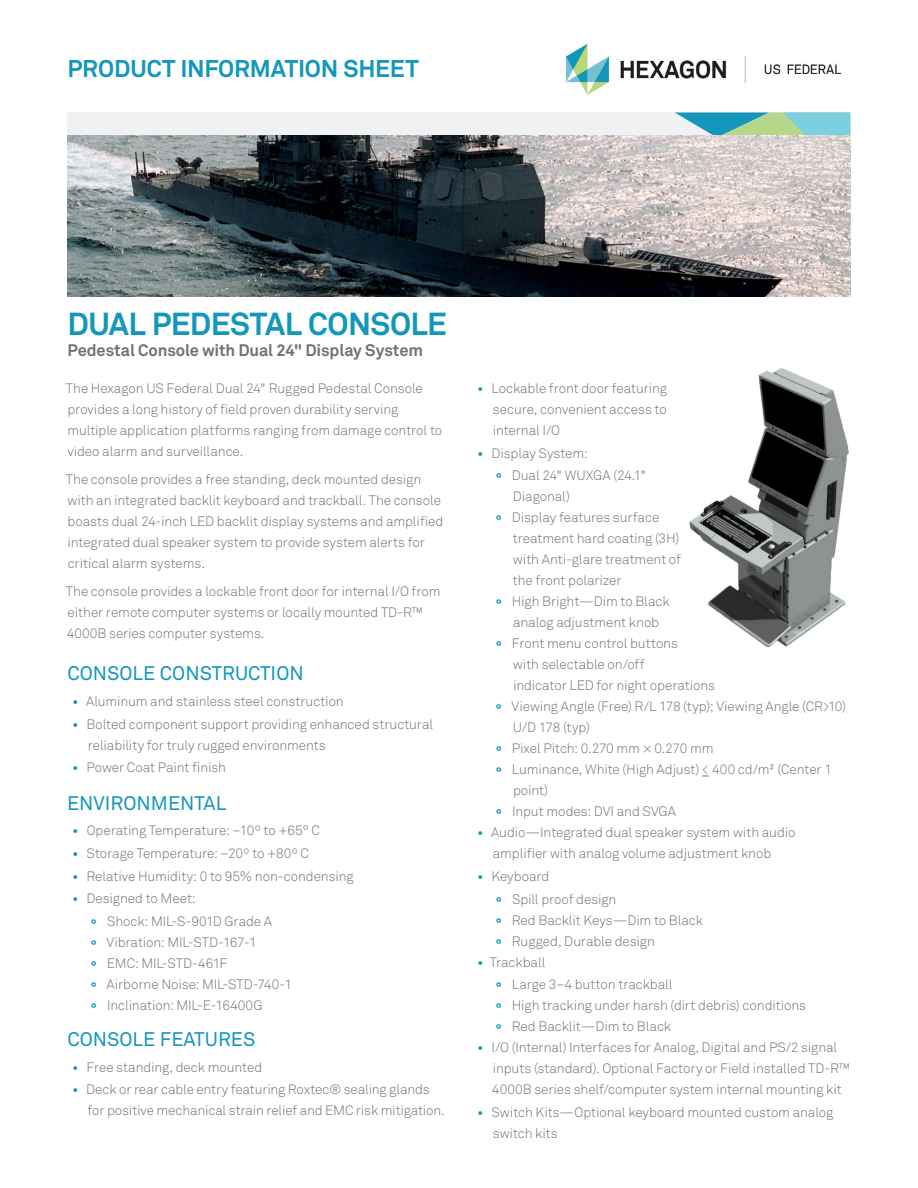
<style>
.page{position:relative;width:918px;height:1188px;background:#fff}
.page>*{position:absolute;margin:0;border:0;box-sizing:border-box;transform-origin:0 0}
.TITLE_HEADLINE_BLUE{font:700 31.5px "Akkurat Pro";letter-spacing:-.02em;color:#1497ba}
.FLYER_TITLE{font:700 24px "Akkurat Pro";letter-spacing:-.01em;color:#1497ba}
.SUBHEAD_1{font:19.5px "Akkurat Pro";color:#1497ba}
.TITLE_SUBHEAD_GREY{font:700 16.5px "Akkurat Pro";letter-spacing:-.01em;color:#717074}
.BODY_COPY{font:13.5px/21px "Akkurat Light Pro";letter-spacing:-.005em;color:#717074}
.s1{font-family:"Akkurat Pro";font-weight:700;color:#1497ba}
</style>
<div class="page">
<div style="left:68px;top:112px;width:782px;height:23px;background:#f0f1f2"></div>
<svg style="left:675px;top:113px;width:175px;height:22px;background:#79c5bf"></svg>
<img style="left:565px;top:44px;width:277px;height:50px">
<img style="left:68px;top:135px;width:782px;height:162px">
<img style="left:689px;top:368px;width:160px;height:279px">
<p class="FLYER_TITLE" style="left:68px;top:53px;width:353px">PRODUCT INFORMATION SHEET</p>
<p class="TITLE_HEADLINE_BLUE" style="left:67px;top:305px;width:381px">DUAL PEDESTAL CONSOLE</p>
<p class="TITLE_SUBHEAD_GREY" style="left:68px;top:340px;width:357px">Pedestal Console with Dual 24" Display System</p>
<p class="BODY_COPY" style="left:66px;top:378px;width:378px">The Hexagon US Federal Dual 24" Rugged Pedestal Console provides a long history of field proven durability serving multiple application platforms ranging from damage control to video alarm and surveillance.</p>
<p class="BODY_COPY" style="left:66px;top:469px;width:379px">The console provides a free standing, deck mounted design with an integrated backlit keyboard and trackball. The console boasts dual 24-inch LED backlit display systems and amplified integrated dual speaker system to provide system alerts for critical alarm systems.</p>
<p class="BODY_COPY" style="left:66px;top:581px;width:376px">The console provides a lockable front door for internal I/O from either remote computer systems or locally mounted TD-R™<br>4000B series computer systems.</p>
<p class="SUBHEAD_1" style="left:67px;top:662px;width:238px">CONSOLE CONSTRUCTION</p>
<p class="BODY_COPY" style="left:73px;top:691px;width:273px"><span class="s1">•</span> Aluminum and stainless steel construction</p>
<p class="BODY_COPY" style="left:88px;top:714px;width:347px;text-indent:-15px"><span class="s1">•</span> Bolted component support providing enhanced structural reliability for truly rugged environments</p>
<p class="BODY_COPY" style="left:73px;top:757px;width:155px"><span class="s1">•</span> Power Coat Paint finish</p>
<p class="SUBHEAD_1" style="left:67px;top:792px;width:161px">ENVIRONMENTAL</p>
<p class="BODY_COPY" style="left:73px;top:820px;width:249px"><span class="s1">•</span> Operating Temperature: –10º to +65° C</p>
<p class="BODY_COPY" style="left:73px;top:843px;width:238px"><span class="s1">•</span> Storage Temperature: –20º to +80º C</p>
<p class="BODY_COPY" style="left:73px;top:866px;width:283px"><span class="s1">•</span> Relative Humidity: 0 to 95% non-condensing</p>
<p class="BODY_COPY" style="left:73px;top:888px;width:125px"><span class="s1">•</span> Designed to Meet:</p>
<p class="BODY_COPY" style="left:91px;top:911px;width:183px"><span class="s1">°</span> Shock: MIL-S-901D Grade A</p>
<p class="BODY_COPY" style="left:91px;top:932px;width:167px"><span class="s1">°</span> Vibration: MIL-STD-167-1</p>
<p class="BODY_COPY" style="left:91px;top:953px;width:138px"><span class="s1">°</span> EMC: MIL-STD-461F</p>
<p class="BODY_COPY" style="left:91px;top:974px;width:203px"><span class="s1">°</span> Airborne Noise: MIL-STD-740-1</p>
<p class="BODY_COPY" style="left:91px;top:995px;width:173px"><span class="s1">°</span> Inclination: MIL-E-16400G</p>
<p class="SUBHEAD_1" style="left:67px;top:1028px;width:189px">CONSOLE FEATURES</p>
<p class="BODY_COPY" style="left:73px;top:1057px;width:191px"><span class="s1">•</span> Free standing, deck mounted</p>
<p class="BODY_COPY" style="left:88px;top:1079px;width:359px;text-indent:-15px"><span class="s1">•</span> Deck or rear cable entry featuring Roxtec® sealing glands for positive mechanical strain relief and EMC risk mitigation.</p>
<p class="BODY_COPY" style="left:493px;top:378px;width:176px;text-align:justify;text-indent:-15px"><span class="s1">•</span> Lockable front door featuring secure, convenient access to internal I/O</p>
<p class="BODY_COPY" style="left:478px;top:443px;width:112px"><span class="s1">•</span> Display System:</p>
<p class="BODY_COPY" style="left:513px;top:465px;width:135px;text-indent:-17px"><span class="s1">°</span> Dual 24" WUXGA (24.1"<br>Diagonal)</p>
<p class="BODY_COPY" style="left:513px;top:507px;width:170px;text-indent:-17px"><span class="s1">°</span> Display features surface treatment hard coating (3H) with Anti-glare treatment of the front polarizer</p>
<p class="BODY_COPY" style="left:496px;top:591px;width:175px;text-align:center"><span class="s1">°</span> High Bright—Dim to Black analog adjustment knob</p>
<p class="BODY_COPY" style="left:513px;top:633px;width:204px;text-indent:-17px"><span class="s1">°</span> Front menu control buttons<br>with selectable on/off<br>indicator LED for night operations</p>
<p class="BODY_COPY" style="left:513px;top:696px;width:335px;text-indent:-17px"><span class="s1">°</span> Viewing Angle (Free) R/L 178 (typ); Viewing Angle (CR&gt;10)<br>U/D 178 (typ)</p>
<p class="BODY_COPY" style="left:496px;top:738px;width:219px"><span class="s1">°</span> Pixel Pitch: 0.270 mm × 0.270 mm</p>
<p class="BODY_COPY" style="left:513px;top:759px;width:320px;text-indent:-17px"><span class="s1">°</span> Luminance, White (High Adjust) &lt; 400 cd/m² (Center 1 point)</p>
<p class="BODY_COPY" style="left:496px;top:801px;width:182px"><span class="s1">°</span> Input modes: DVI and SVGA</p>
<p class="BODY_COPY" style="left:493px;top:822px;width:304px;text-indent:-15px"><span class="s1">•</span> Audio—Integrated dual speaker system with audio amplifier with analog volume adjustment knob</p>
<p class="BODY_COPY" style="left:478px;top:866px;width:73px"><span class="s1">•</span> Keyboard</p>
<p class="BODY_COPY" style="left:496px;top:889px;width:122px"><span class="s1">°</span> Spill proof design</p>
<p class="BODY_COPY" style="left:496px;top:910px;width:209px"><span class="s1">°</span> Red Backlit Keys—Dim to Black</p>
<p class="BODY_COPY" style="left:496px;top:931px;width:161px"><span class="s1">°</span> Rugged, Durable design</p>
<p class="BODY_COPY" style="left:478px;top:952px;width:69px"><span class="s1">•</span> Trackball</p>
<p class="BODY_COPY" style="left:496px;top:975px;width:178px"><span class="s1">°</span> Large 3–4 button trackball</p>
<p class="BODY_COPY" style="left:496px;top:996px;width:312px"><span class="s1">°</span> High tracking under harsh (dirt debris) conditions</p>
<p class="BODY_COPY" style="left:496px;top:1017px;width:177px"><span class="s1">°</span> Red Backlit—Dim to Black</p>
<p class="BODY_COPY" style="left:492px;top:1038px;width:360px;text-indent:-14px"><span class="s1">•</span> I/O (Internal) Interfaces for Analog, Digital and PS/2 signal inputs (standard). Optional Factory or Field installed TD-R™<br>4000B series shelf/computer system internal mounting kit</p>
<p class="BODY_COPY" style="left:493px;top:1102px;width:342px;text-indent:-15px"><span class="s1">•</span> Switch Kits—Optional keyboard mounted custom analog switch kits</p>
</div>
